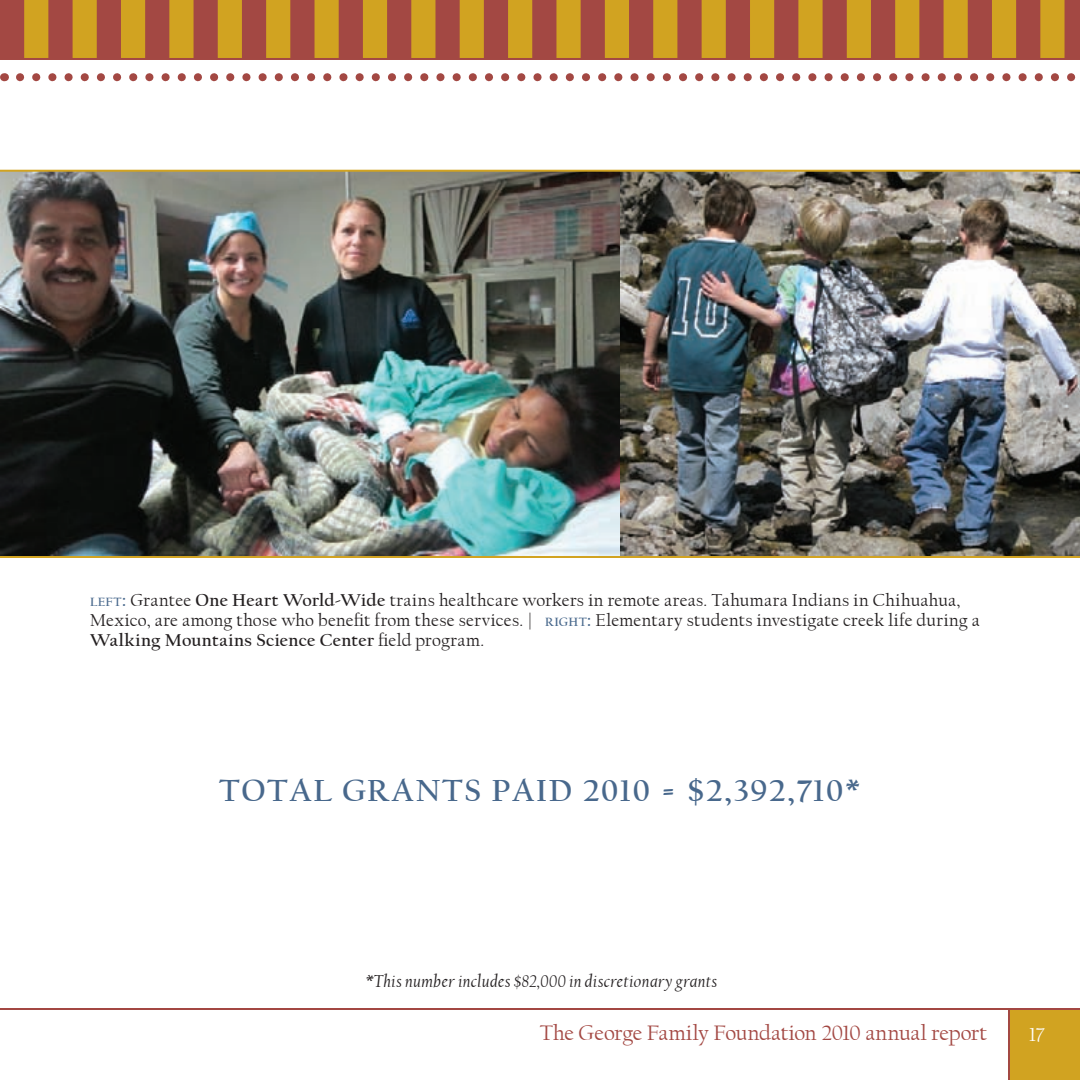
<style>
.page{position:relative;width:1080px;height:1080px;background:#fff}
.page>*{position:absolute;margin:0;border:0;box-sizing:border-box;transform-origin:0 0}
.t1{font:700 32px "Californian FB";letter-spacing:.05em;color:#48688c}
.t2{font:22px "Californian FB";letter-spacing:-.01em;color:#a34843}
.t3{font:20px "Californian FB";color:#fff}
.stories1{font:18px/20px "Californian FB";letter-spacing:.02em;color:#231f20}
.stories1-2{font:italic 18px "Californian FB";letter-spacing:.02em;color:#231f20}
.s1{font-weight:700;font-size:12.6px;color:#48688c}
.s2{font-weight:700;color:#48688c}
.s3{font-weight:700}
</style>
<div class="page">
<div style="left:1010px;top:1008px;width:70px;height:72px;background:#d1a321"></div>
<hr style="left:1008px;top:1008px;width:2px;height:72px;background:#a34843">
<img style="left:0;top:172px;width:620px;height:384px">
<hr style="left:0;top:1008px;width:1080px;height:2px;background:#a34743">
<img style="left:620px;top:172px;width:460px;height:384px">
<hr style="left:0;top:556px;width:1080px;height:2px;background:#d1a321">
<hr style="left:0;top:170px;width:1080px;height:2px;background:#d1a321">
<svg style="left:0;top:0;width:1080px;height:58px;background:#b97432"></svg>
<svg style="left:20px;top:73px;width:1056px;height:8px"></svg>
<hr style="left:0;top:58px;width:1080px;height:2px;background:#a34843">
<p class="stories1" style="left:90px;top:590px;width:891px"><span class="s1">left</span><span class="s2">:</span> Grantee <span class="s3">One Heart World-Wide</span> trains healthcare workers in remote areas. Tahumara Indians in Chihuahua,<br>Mexico, are among those who benefit from these services. | <span class="s1">right</span><span class="s2">:</span> Elementary students investigate creek life during a<br><span class="s3">Walking Mountains Science Center</span> field program.</p>
<p class="t1" style="left:219px;top:773px;width:643px">total grants paid 2010 = $2,392,710*</p>
<p class="stories1-2" style="left:366px;top:971px;width:353px">*This number includes $82,000 in discretionary grants</p>
<p class="t2" style="left:540px;top:1021px;width:449px">The George Family Foundation 2010 annual report</p>
<p class="t3" style="left:1029px;top:1023px;width:17px">17</p>
</div>
